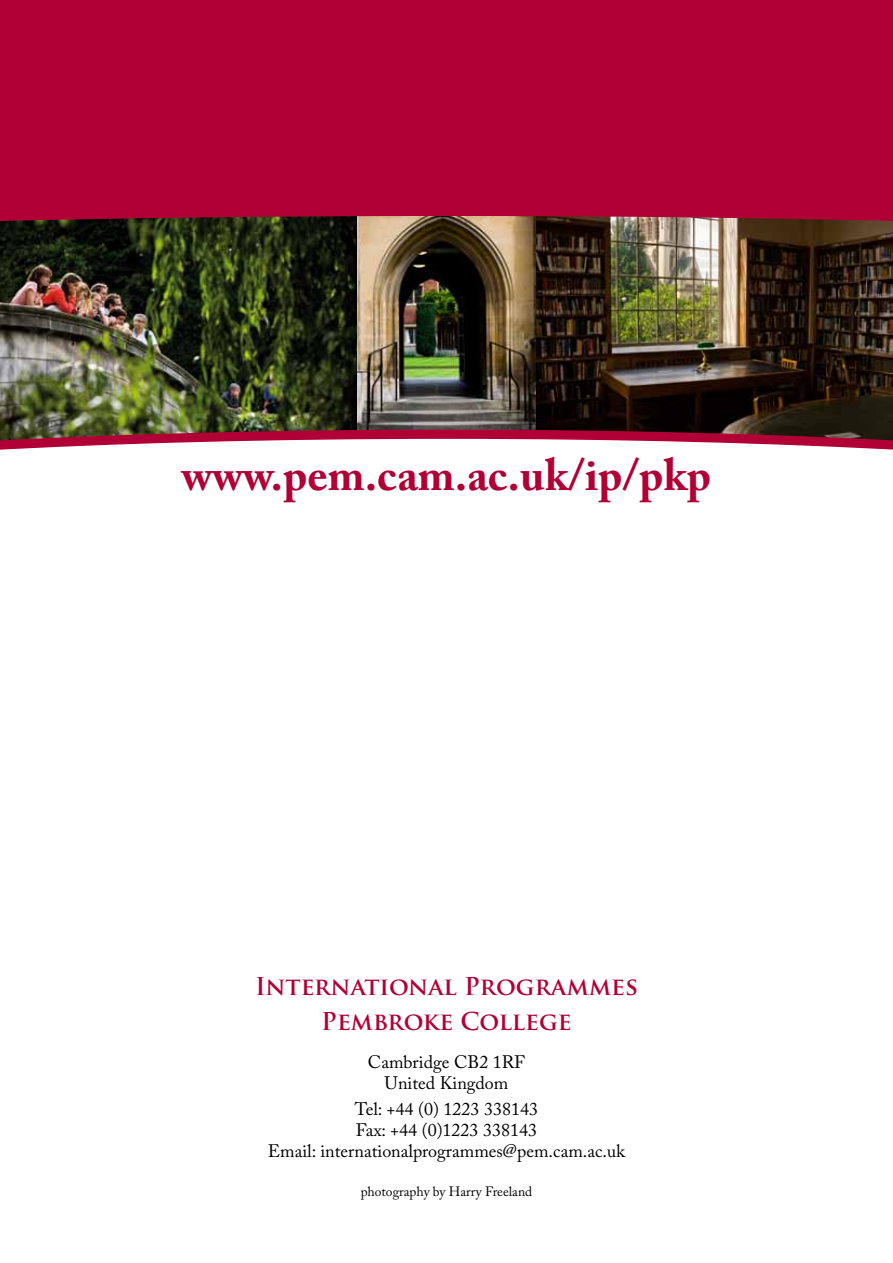
<style>
.page{position:relative;width:893px;height:1263px;background:#fff}
.page>*{position:absolute;margin:0;border:0;box-sizing:border-box;transform-origin:0 0}
.t1{font:700 45px "Adobe Caslon Pro";color:#b10035}
.t2{font:700 24px/35.7px "Trajan Pro";color:#b10035;text-align:center}
.t3{font:18px/21px "Adobe Caslon Pro";color:#000;text-align:center}
.t4{font:13.5px "Adobe Caslon Pro";color:#000}
</style>
<div class="page">
<img style="left:535px;top:222px;width:358px;height:208px">
<img style="left:0;top:222px;width:358px;height:208px">
<img style="left:358px;top:222px;width:177px;height:208px">
<svg style="left:0;top:430px;width:893px;height:20px"></svg>
<div style="left:0;top:0;width:893px;height:222px;background:#b10035"></div>
<h1 class="t1" style="left:182px;top:448px;width:531px">www.pem.cam.ac.uk/ip/pkp</h1>
<h2 class="t2" style="left:255px;top:968px;width:384px">International Programmes<br>Pembroke College</h2>
<p class="t3" style="left:368px;top:1052px;width:159px">Cambridge CB2 1RF<br>United Kingdom</p>
<p class="t3" style="left:268px;top:1098px;width:359px">Tel: +44 (0) 1223 338143<br>Fax: +44 (0)1223 338143<br>Email: internationalprogrammes@pem.cam.ac.uk</p>
<p class="t4" style="left:361px;top:1184px;width:173px">photography by Harry Freeland</p>
</div>
